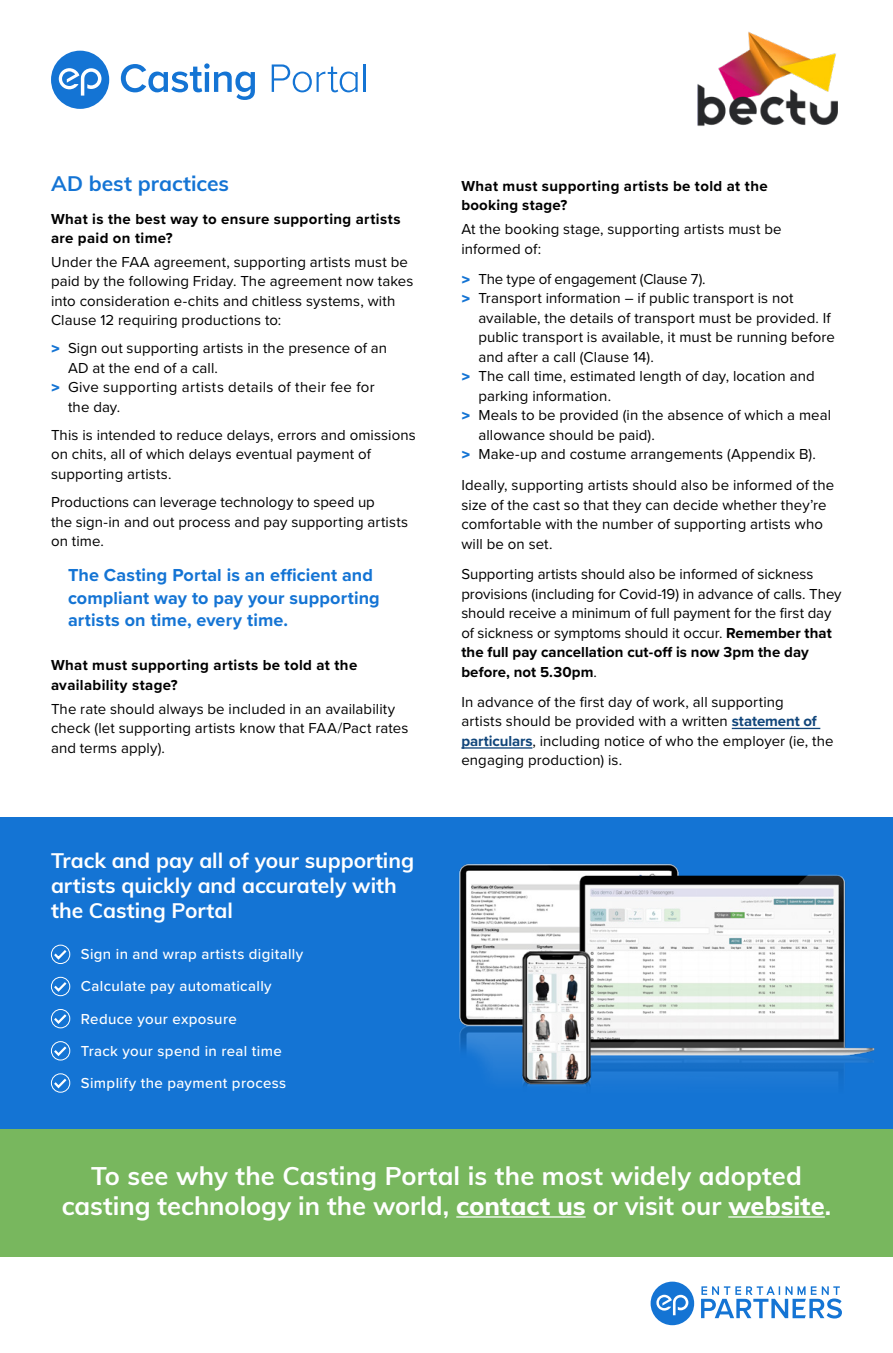
<style>
.page{position:relative;width:893px;height:1353px;background:#fff}
.page>*{position:absolute;margin:0;border:0;box-sizing:border-box;transform-origin:0 0}
.t1{font:700 25.5px/30px "Muli";letter-spacing:.005em;color:#fff;text-align:center}
.t2{font:700 21px/25.2px "Muli";color:#fff}
.t3{font:700 21px "Muli";color:#1474d4}
.t4{font:700 18px/22.5px "Proxima Nova";letter-spacing:.005em;color:#1474d4}
.t5{font:15px/19.5px "Proxima Nova";letter-spacing:.005em;color:#000}
.t6{font:700 15px/19.5px "Proxima Nova";letter-spacing:.025em;color:#000}
.t7{font:500 15px/32.2px "Proxima Nova";letter-spacing:.025em;color:#fff}
.t8{font:15px "Proxima Nova";letter-spacing:.025em;color:#000}
.s1{font-family:"Muli";font-weight:900;color:#1474d4}
.s2{font-weight:700}
.s3{font-weight:700;color:#10457a}
.s4{font-weight:800}
</style>
<div class="page">
<div style="left:0;top:816px;width:893px;height:313px;background:#1474d4"></div>
<div style="left:0;top:1129px;width:893px;height:127px;background:#78b75e"></div>
<hr style="left:456px;top:1216px;width:130px;height:1px;background:#fff">
<hr style="left:728px;top:1216px;width:97px;height:1px;background:#fff">
<div style="left:51px;top:1008px;width:19px;height:20px;border:1px solid #fff;border-radius:50%"></div>
<svg style="left:52px;top:1011px;width:17px;height:14px"></svg>
<div style="left:51px;top:976px;width:19px;height:19px;border:1px solid #fff;border-radius:50%"></div>
<svg style="left:52px;top:979px;width:17px;height:14px"></svg>
<div style="left:51px;top:944px;width:19px;height:19px;border:1px solid #fff;border-radius:50%"></div>
<svg style="left:52px;top:947px;width:17px;height:14px"></svg>
<div style="left:51px;top:1041px;width:19px;height:19px;border:1px solid #fff;border-radius:50%"></div>
<svg style="left:52px;top:1043px;width:17px;height:14px"></svg>
<div style="left:51px;top:1073px;width:19px;height:19px;border:1px solid #fff;border-radius:50%"></div>
<svg style="left:52px;top:1076px;width:17px;height:13px"></svg>
<img style="left:459px;top:863px;width:416px;height:223px">
<svg style="left:651px;top:1281px;width:191px;height:43px"></svg>
<hr style="left:732px;top:727px;width:88px;height:2px;background:#10457a">
<hr style="left:461px;top:747px;width:71px;height:1px;background:#10457a">
<img style="left:697px;top:32px;width:141px;height:94px">
<svg style="left:51px;top:51px;width:58px;height:58px"></svg>
<svg style="left:121px;top:63px;width:134px;height:37px"></svg>
<svg style="left:272px;top:64px;width:86px;height:28px"></svg>
<hr style="left:364px;top:64px;width:2px;height:28px;background:#1474d4">
<h2 class="t3" style="left:51px;top:168px;width:180px">AD best practices</h2>
<p class="t6" style="left:51px;top:208px;width:351px">What is the best way to ensure supporting artists are paid on time?</p>
<p class="t5" style="left:51px;top:251px;width:364px">Under the FAA agreement, supporting artists must be paid by the following Friday. The agreement now takes into consideration e-chits and chitless systems, with Clause 12 requiring productions to:</p>
<p class="t5" style="left:51px;top:338px;width:338px"><span class="s1">&gt;</span> Sign out supporting artists in the presence of an</p>
<p class="t5" style="left:68px;top:357px;width:152px">AD at the end of a call.</p>
<p class="t8" style="left:51px;top:376px;width:325px"><span class="s1">&gt;</span> Give supporting artists details of their fee for</p>
<p class="t5" style="left:68px;top:396px;width:54px">the day.</p>
<p class="t5" style="left:51px;top:424px;width:366px">This is intended to reduce delays, errors and omissions on chits, all of which delays eventual payment of supporting artists.</p>
<p class="t5" style="left:51px;top:491px;width:359px">Productions can leverage technology to speed up<br>the sign-in and out process and pay supporting artists on time.</p>
<p class="t4" style="left:68px;top:563px;width:313px">The Casting Portal is an efficient and compliant way to pay your supporting artists on time, every time.</p>
<p class="t6" style="left:51px;top:655px;width:308px">What must supporting artists be told at the availability stage?</p>
<p class="t5" style="left:51px;top:698px;width:359px">The rate should always be included in an availability check (let supporting artists know that FAA/Pact rates and terms apply).</p>
<h2 class="t2" style="left:51px;top:846px;width:365px">Track and pay all of your supporting artists quickly and accurately with the Casting Portal</h2>
<p class="t7" style="left:81px;top:937px;width:224px">Sign in and wrap artists digitally<br>Calculate pay automatically<br>Reduce your exposure<br>Track your spend in real time<br>Simplify the payment process</p>
<p class="t6" style="left:461px;top:176px;width:308px">What must supporting artists be told at the booking stage?</p>
<p class="t5" style="left:461px;top:219px;width:322px">At the booking stage, supporting artists must be informed of:</p>
<p class="t5" style="left:461px;top:268px;width:246px"><span class="s1">&gt;</span> The type of engagement (Clause 7).</p>
<p class="t5" style="left:461px;top:288px;width:334px"><span class="s1">&gt;</span> Transport information – if public transport is not</p>
<p class="t5" style="left:478px;top:307px;width:354px">available, the details of transport must be provided. If</p>
<p class="t5" style="left:478px;top:327px;width:358px">public transport is available, it must be running before</p>
<p class="t5" style="left:478px;top:346px;width:177px">and after a call (Clause 14).</p>
<p class="t5" style="left:461px;top:366px;width:355px"><span class="s1">&gt;</span> The call time, estimated length of day, location and</p>
<p class="t5" style="left:478px;top:385px;width:134px">parking information.</p>
<p class="t5" style="left:461px;top:405px;width:371px"><span class="s1">&gt;</span> Meals to be provided (in the absence of which a meal</p>
<p class="t5" style="left:478px;top:424px;width:178px">allowance should be paid).</p>
<p class="t5" style="left:461px;top:444px;width:356px"><span class="s1">&gt;</span> Make-up and costume arrangements (Appendix B).</p>
<p class="t5" style="left:461px;top:475px;width:374px">Ideally, supporting artists should also be informed of the size of the cast so that they can decide whether they’re comfortable with the number of supporting artists who will be on set.</p>
<p class="t5" style="left:461px;top:563px;width:382px">Supporting artists should also be informed of sickness provisions (including for Covid-19) in advance of calls. They should receive a minimum of full payment for the first day of sickness or symptoms should it occur. <span class="s2">Remember that the full pay cancellation cut-off is now 3pm the day before, not 5.30pm</span>.</p>
<p class="t5" style="left:461px;top:691px;width:374px">In advance of the first day of work, all supporting<br>artists should be provided with a written <span class="s3">statement of particulars</span>, including notice of who the employer (ie, the engaging production) is.</p>
<h1 class="t1" style="left:62px;top:1159px;width:771px">To see why the Casting Portal is the most widely adopted casting technology in the world, <span class="s4">contact us</span> or visit our <span class="s4">website</span>.</h1>
</div>
